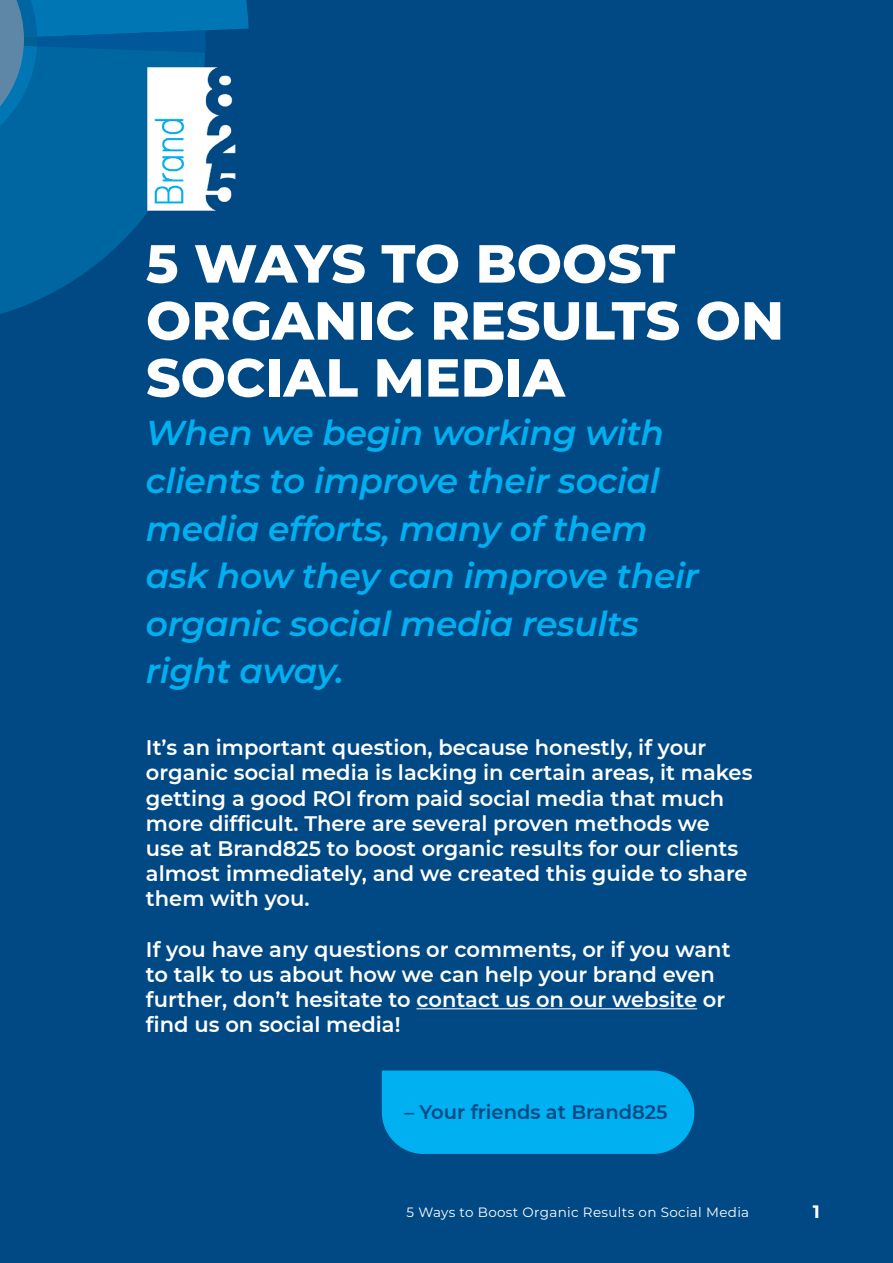
<style>
.page{position:relative;width:893px;height:1263px;background:#004984}
.page>*{position:absolute;margin:0;border:0;box-sizing:border-box;transform-origin:0 0}
.t1{font:800 53.55px/57px "Montserrat";color:#fff}
.t2{font:italic 600 34.35px/47.7px "Montserrat";letter-spacing:-.01em;color:#00b0f0}
.t3{font:600 21px/25.2px "Montserrat";color:#fff}
.t4{font:600 19.5px "Montserrat";color:#004984}
.t5{font:700 18px "Montserrat";color:#fff}
.t6{font:13.5px "Montserrat";letter-spacing:.025em;color:#fff}
</style>
<div class="page">
<svg style="left:0;top:160px;width:144px;height:154px;fill:#0066a2"></svg>
<svg style="left:0;top:0;width:249px;height:160px;background:#0669a4"></svg>
<img style="left:142px;top:61px;width:101px;height:156px">
<hr style="left:416px;top:1008px;width:281px;height:1px;background:#fff">
<div style="left:382px;top:1070px;width:312px;height:84px;background:#00b0f0"></div>
<h1 class="t1" style="left:146px;top:232px;width:639px">5 WAYS TO BOOST<br>ORGANIC RESULTS ON<br>SOCIAL MEDIA</h1>
<h2 class="t2" style="left:146px;top:408px;width:555px">When we begin working with clients to improve their social media efforts, many of them ask how they can improve their organic social media results right away.</h2>
<p class="t3" style="left:146px;top:734px;width:608px">It’s an important question, because honestly, if your organic social media is lacking in certain areas, it makes getting a good ROI from paid social media that much more difficult. There are several proven methods we use at Brand825 to boost organic results for our clients almost immediately, and we created this guide to share them with you.</p>
<p class="t3" style="left:146px;top:936px;width:586px">If you have any questions or comments, or if you want to talk to us about how we can help your brand even further, don’t hesitate to contact us on our website or find us on social media!</p>
<p class="t4" style="left:404px;top:1098px;width:265px">– Your friends at Brand825</p>
<p class="t6" style="left:407px;top:1203px;width:344px">5 Ways to Boost Organic Results on Social Media</p>
<p class="t5" style="left:813px;top:1199px;width:9px">1</p>
</div>
